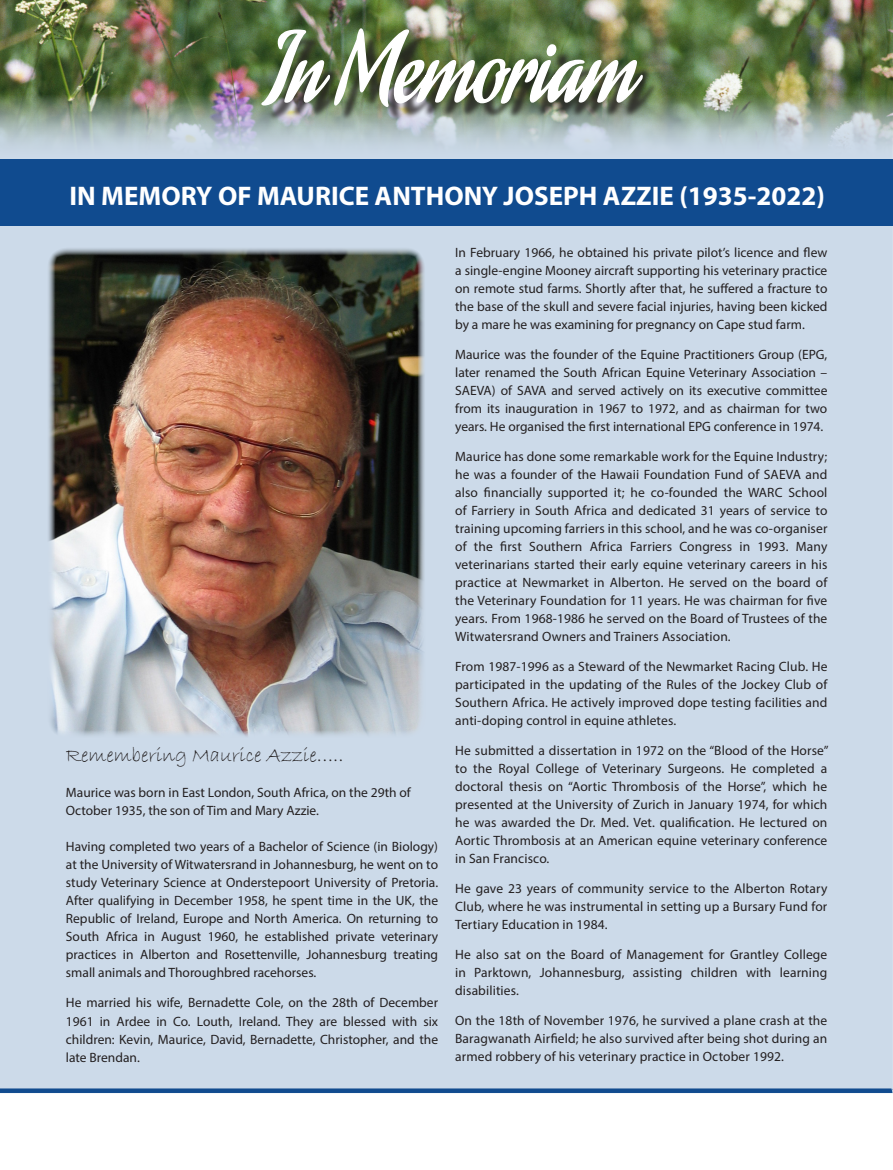
<style>
.page{position:relative;width:893px;height:1170px;background:#fff}
.page>*{position:absolute;margin:0;border:0;box-sizing:border-box;transform-origin:0 0}
.t1{font:700 27px "Myriad Pro";color:#fff}
.Hantekening{font:21px "Bradley Hand ITC";letter-spacing:-.01em;color:#231f20}
._04Body{font:13.5px/18px "Myriad Pro";letter-spacing:.005em;color:#231f20;text-align:justify}
</style>
<div class="page">
<svg style="left:2px;top:1093px;width:444px;height:1px"></svg>
<div style="left:0;top:226px;width:893px;height:867px;background:#ccdae9"></div>
<img style="left:0;top:0;width:893px;height:159px">
<div style="left:268px;top:34px;width:390px;height:88px;background:#231f20;opacity:.75"></div>
<img style="left:260px;top:28px;width:382px;height:109px">
<div style="left:0;top:159px;width:893px;height:67px;background:#104b8f"></div>
<img style="left:47px;top:247px;width:379px;height:491px">
<svg style="left:0;top:1088px;width:893px;height:4px"></svg>
<p class="t1" style="left:70px;top:178px;width:757px">IN MEMORY OF MAURICE ANTHONY JOSEPH AZZIE (1935-2022)</p>
<p class="Hantekening" style="left:66px;top:742px;width:279px">Remembering Maurice Azzie…..</p>
<p class="_04Body" style="left:66px;top:783px;width:346px">Maurice was born in East London, South Africa, on the 29th of<br>October 1935, the son of Tim and Mary Azzie.</p>
<p class="_04Body" style="left:66px;top:837px;width:374px">Having completed two years of a Bachelor of Science (in Biology) at the University of Witwatersrand in Johannesburg, he went on to study Veterinary Science at Onderstepoort University of Pretoria.<br>After qualifying in December 1958, he spent time in the UK, the Republic of Ireland, Europe and North America. On returning to South Africa in August 1960, he established private veterinary practices in Alberton and Rosettenville, Johannesburg treating small animals and Thoroughbred racehorses.</p>
<p class="_04Body" style="left:66px;top:993px;width:374px">He married his wife, Bernadette Cole, on the 28th of December 1961 in Ardee in Co. Louth, Ireland. They are blessed with six children: Kevin, Maurice, David, Bernadette, Christopher, and the late Brendan.</p>
<p class="_04Body" style="left:455px;top:243px;width:374px">In February 1966, he obtained his private pilot’s licence and flew a single-engine Mooney aircraft supporting his veterinary practice on remote stud farms. Shortly after that, he suffered a fracture to the base of the skull and severe facial injuries, having been kicked by a mare he was examining for pregnancy on Cape stud farm.</p>
<p class="_04Body" style="left:455px;top:345px;width:374px">Maurice was the founder of the Equine Practitioners Group (EPG, later renamed the South African Equine Veterinary Association – SAEVA) of SAVA and served actively on its executive committee from its inauguration in 1967 to 1972, and as chairman for two years. He organised the first international EPG conference in 1974.</p>
<p class="_04Body" style="left:455px;top:447px;width:374px">Maurice has done some remarkable work for the Equine Industry; he was a founder of the Hawaii Foundation Fund of SAEVA and also financially supported it; he co-founded the WARC School of Farriery in South Africa and dedicated 31 years of service to training upcoming farriers in this school, and he was co-organiser of the first Southern Africa Farriers Congress in 1993. Many veterinarians started their early equine veterinary careers in his practice at Newmarket in Alberton. He served on the board of the Veterinary Foundation for 11 years. He was chairman for five years. From 1968-1986 he served on the Board of Trustees of the Witwatersrand Owners and Trainers Association.</p>
<p class="_04Body" style="left:455px;top:657px;width:374px">From 1987-1996 as a Steward of the Newmarket Racing Club. He participated in the updating of the Rules of the Jockey Club of Southern Africa. He actively improved dope testing facilities and anti-doping control in equine athletes.</p>
<p class="_04Body" style="left:455px;top:741px;width:375px">He submitted a dissertation in 1972 on the “Blood of the Horse” to the Royal College of Veterinary Surgeons. He completed a doctoral thesis on “Aortic Thrombosis of the Horse”, which he presented at the University of Zurich in January 1974, for which he was awarded the Dr. Med. Vet. qualification. He lectured on Aortic Thrombosis at an American equine veterinary conference in San Francisco.</p>
<p class="_04Body" style="left:455px;top:879px;width:374px">He gave 23 years of community service to the Alberton Rotary Club, where he was instrumental in setting up a Bursary Fund for Tertiary Education in 1984.</p>
<p class="_04Body" style="left:455px;top:945px;width:374px">He also sat on the Board of Management for Grantley College in Parktown, Johannesburg, assisting children with learning disabilities.</p>
<p class="_04Body" style="left:455px;top:1011px;width:374px">On the 18th of November 1976, he survived a plane crash at the Baragwanath Airfield; he also survived after being shot during an armed robbery of his veterinary practice in October 1992.</p>
</div>
